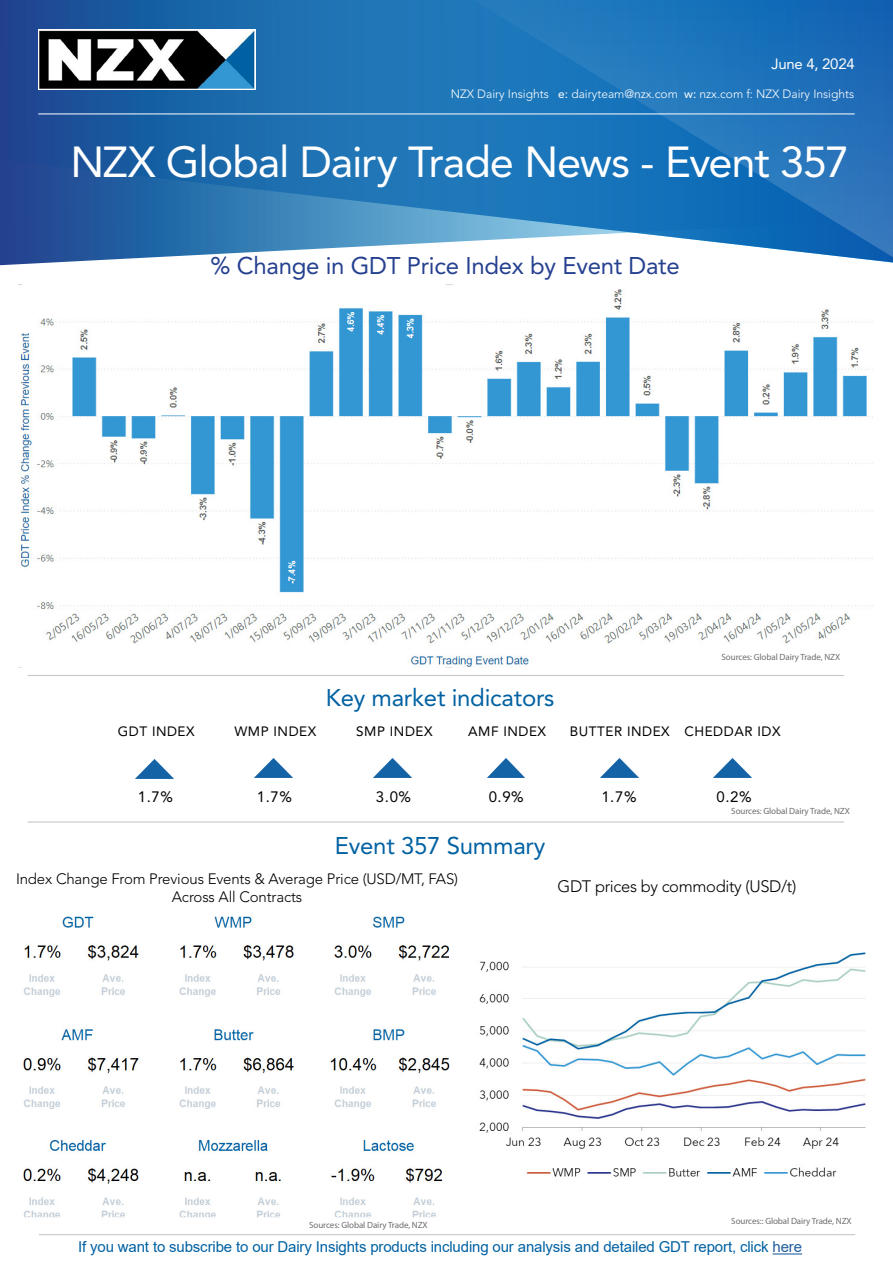
<style>
.page{position:relative;width:893px;height:1263px;background:#fff}
.page>*{position:absolute;margin:0;border:0;box-sizing:border-box;transform-origin:0 0}
.t1{font:43.05px "Avenir LT Std";letter-spacing:-.03em;color:#fff}
.t2{font:24px "Avenir LT Std";letter-spacing:-.01em;color:#0061a2}
.t3{font:24px "Avenir LT Std";letter-spacing:-.01em;color:#25408f}
.t4{font:300 16.5px "Avenir LT Std";letter-spacing:-.02em;color:#000}
.t5{font:15px "Arial";letter-spacing:-.01em;color:#0061a2}
.t6{font:300 15px/18px "Avenir LT Std";letter-spacing:-.01em;color:#000;text-align:center}
.t7{font:15px "Avenir LT Std";color:#000}
.t8{font:14.85px "Avenir LT Std";letter-spacing:-.02em;color:#fff}
.t9{font:13.5px "Avenir LT Std";letter-spacing:.04em;color:#000}
.t10{font:300 12px "Avenir LT Std";color:#fff}
.t11{font:9px "Myriad Pro";letter-spacing:-.01em;color:#6d6e71}
.s1{font-weight:400}
.s2{color:#215e9e}
</style>
<div class="page">
<hr style="left:39px;top:1234px;width:816px;height:1px;background:#c7c8ca">
<svg style="left:0;top:0;width:893px;height:264px;background:#3372ae"></svg>
<svg style="left:400px;top:0;width:493px;height:257px;background:#2c7dbe"></svg>
<hr style="left:38px;top:114px;width:817px;height:1px;background:#fff">
<hr style="left:772px;top:1253px;width:30px;height:1px;background:#215e9e">
<img style="left:38px;top:29px;width:217px;height:60px">
<hr style="left:28px;top:821px;width:816px;height:1px;background:#c7c8ca">
<img style="left:487px;top:758px;width:38px;height:20px">
<hr style="left:28px;top:675px;width:816px;height:1px;background:#c7c8ca">
<img style="left:19px;top:289px;width:854px;height:379px">
<img style="left:479px;top:952px;width:387px;height:225px">
<img style="left:23px;top:916px;width:427px;height:301px">
<img style="left:254px;top:758px;width:39px;height:20px">
<img style="left:135px;top:759px;width:39px;height:20px">
<img style="left:373px;top:758px;width:39px;height:20px">
<img style="left:600px;top:758px;width:39px;height:20px">
<img style="left:713px;top:758px;width:39px;height:20px">
<h3 class="t8" style="left:771px;top:55px;width:85px">June 4, 2024</h3>
<h3 class="t10" style="left:451px;top:86px;width:405px">NZX Dairy Insights <span class="s1">e:</span> dairyteam@nzx.com <span class="s1">w:</span> nzx.com f: NZX Dairy Insights</h3>
<h1 class="t1" style="left:71px;top:137px;width:780px">NZX Global Dairy Trade News - Event 357</h1>
<h2 class="t3" style="left:210px;top:252px;width:471px">% Change in GDT Price Index by Event Date</h2>
<h2 class="t2" style="left:326px;top:683px;width:230px">Key market indicators</h2>
<p class="t11" style="left:722px;top:652px;width:120px">Sources: Global Dairy Trade, NZX</p>
<h3 class="t9" style="left:118px;top:723px;width:78px">GDT INDEX</h3>
<h3 class="t9" style="left:234px;top:723px;width:83px">WMP INDEX</h3>
<h3 class="t9" style="left:356px;top:723px;width:78px">SMP INDEX</h3>
<h3 class="t9" style="left:468px;top:723px;width:79px">AMF INDEX</h3>
<h3 class="t9" style="left:570px;top:723px;width:212px">BUTTER INDEX CHEDDAR IDX</h3>
<h3 class="t7" style="left:138px;top:788px;width:37px">1.7%</h3>
<h3 class="t7" style="left:257px;top:788px;width:37px">1.7%</h3>
<h3 class="t7" style="left:376px;top:788px;width:37px">3.0%</h3>
<h3 class="t7" style="left:489px;top:788px;width:37px">0.9%</h3>
<h3 class="t7" style="left:601px;top:788px;width:37px">1.7%</h3>
<h3 class="t7" style="left:716px;top:788px;width:37px">0.2%</h3>
<h2 class="t2" style="left:335px;top:832px;width:212px">Event 357 Summary</h2>
<h3 class="t6" style="left:16px;top:870px;width:444px">Index Change From Previous Events &amp; Average Price (USD/MT, FAS)<br>Across All Contracts</h3>
<p class="t11" style="left:731px;top:806px;width:120px">Sources: Global Dairy Trade, NZX</p>
<h3 class="t4" style="left:557px;top:877px;width:240px">GDT prices by commodity (USD/t)</h3>
<p class="t11" style="left:309px;top:1219px;width:120px">Sources: Global Dairy Trade, NZX</p>
<p class="t11" style="left:731px;top:1215px;width:122px">Sources:: Global Dairy Trade, NZX</p>
<h3 class="t5" style="left:78px;top:1237px;width:725px">If you want to subscribe to our Dairy Insights products including our analysis and detailed GDT report, click <span class="s2">here</span></h3>
</div>
